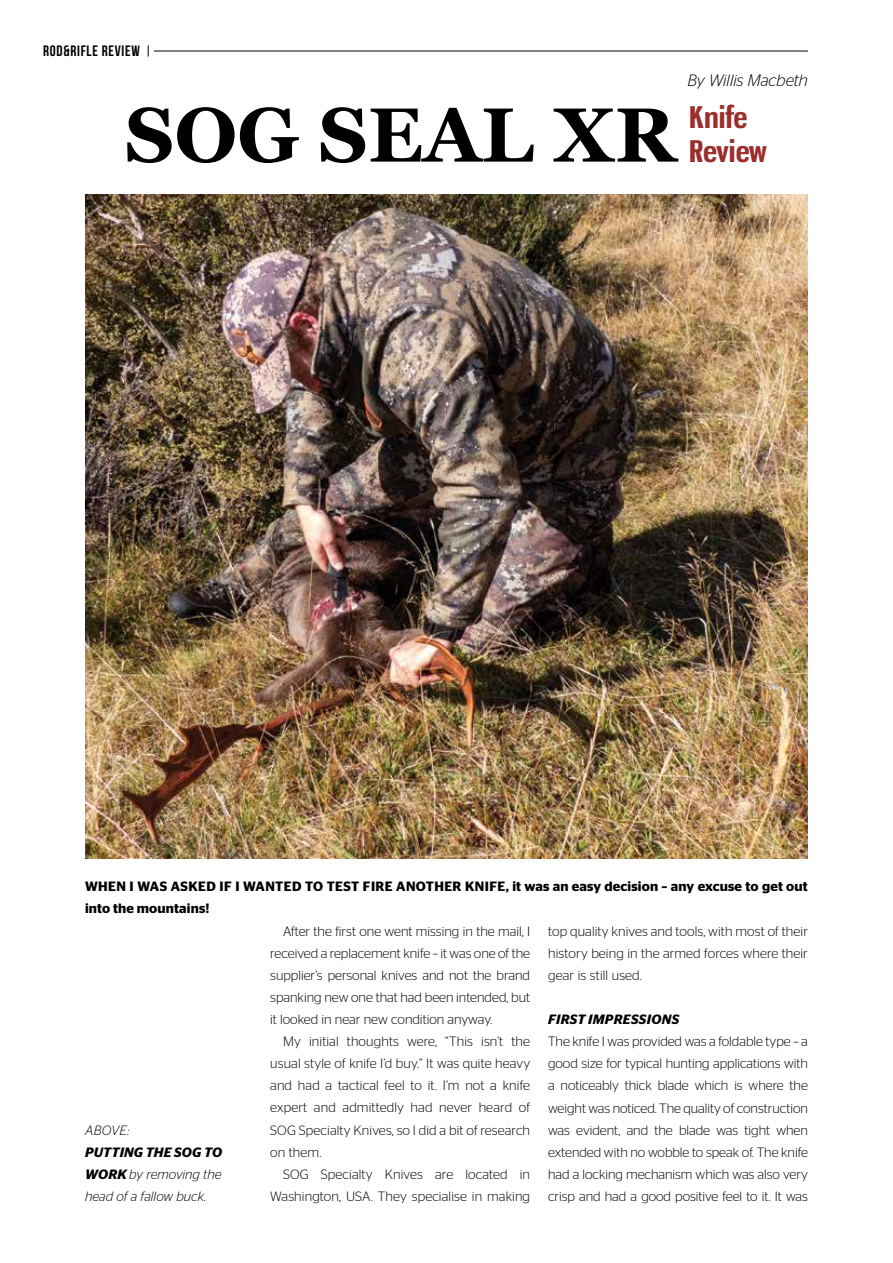
<style>
.page{position:relative;width:893px;height:1263px;background:#fff}
.page>*{position:absolute;margin:0;border:0;box-sizing:border-box;transform-origin:0 0}
.t1{font:700 76.5px "Georgia";color:#000}
.t2{font:700 29.25px/33.2px "Gnuolane Rg";color:#9b2e2c;scale:1.2 1}
.t3{font:italic 300 16.5px "Stag Sans";color:#000}
.t4{font:700 15px "Bebas Neue";letter-spacing:.05em;color:#000}
.t5{font:300 13.5px/22px "Stag Sans";letter-spacing:.01em;color:#000;text-align:justify}
.t6{font:600 13.5px/22px "Stag Sans";letter-spacing:.01em;color:#000}
.t7{font:italic 300 13.5px/22px "Stag Sans";color:#000;text-align:justify}
.t8{font:italic 600 13.5px "Stag Sans";letter-spacing:.03em;color:#000}
.s1{font-weight:600}
</style>
<div class="page">
<hr style="left:154px;top:51px;width:654px;height:1px;background:#000">
<svg style="left:148px;top:45px;width:1px;height:12px"></svg>
<img style="left:85px;top:195px;width:723px;height:663px">
<p class="t4" style="left:43px;top:42px;width:98px">ROD&amp;RIFLE REVIEW</p>
<p class="t3" style="left:687px;top:72px;width:122px">By Willis Macbeth</p>
<h1 class="t1" style="left:125px;top:77px;width:553px">SOG SEAL XR</h1>
<h2 class="t2" style="left:689px;top:101px;width:66px">Knife<br>Review</h2>
<p class="t6" style="left:85px;top:875px;width:724px">WHEN I WAS ASKED IF I WANTED TO TEST FIRE ANOTHER KNIFE, it was an easy decision – any excuse to get out into the mountains!</p>
<p class="t5" style="left:270px;top:920px;width:261px;text-indent:13px">After the first one went missing in the mail, I received a replacement knife – it was one of the supplier’s personal knives and not the brand spanking new one that had been intended, but it looked in near new condition anyway.</p>
<p class="t5" style="left:270px;top:1030px;width:261px;text-indent:13px">My initial thoughts were, “This isn’t the usual style of knife I’d buy.” It was quite heavy and had a tactical feel to it. I’m not a knife expert and admittedly had never heard of SOG Specialty Knives, so I did a bit of research on them.</p>
<p class="t5" style="left:270px;top:1163px;width:261px;text-align:right">SOG Specialty Knives are located in<br>Washington, USA. They specialise in making</p>
<p class="t5" style="left:548px;top:920px;width:261px">top quality knives and tools, with most of their history being in the armed forces where their gear is still used.</p>
<p class="t8" style="left:548px;top:1011px;width:132px">FIRST IMPRESSIONS</p>
<p class="t5" style="left:548px;top:1030px;width:261px">The knife I was provided was a foldable type – a good size for typical hunting applications with a noticeably thick blade which is where the weight was noticed. The quality of construction was evident, and the blade was tight when extended with no wobble to speak of. The knife had a locking mechanism which was also very crisp and had a good positive feel to it. It was</p>
<p class="t7" style="left:85px;top:1119px;width:46px">ABOVE:</p>
<p class="t7" style="left:85px;top:1141px;width:139px"><span class="s1">PUTTING THE SOG TO WORK</span> by removing the head of a fallow buck.</p>
</div>
